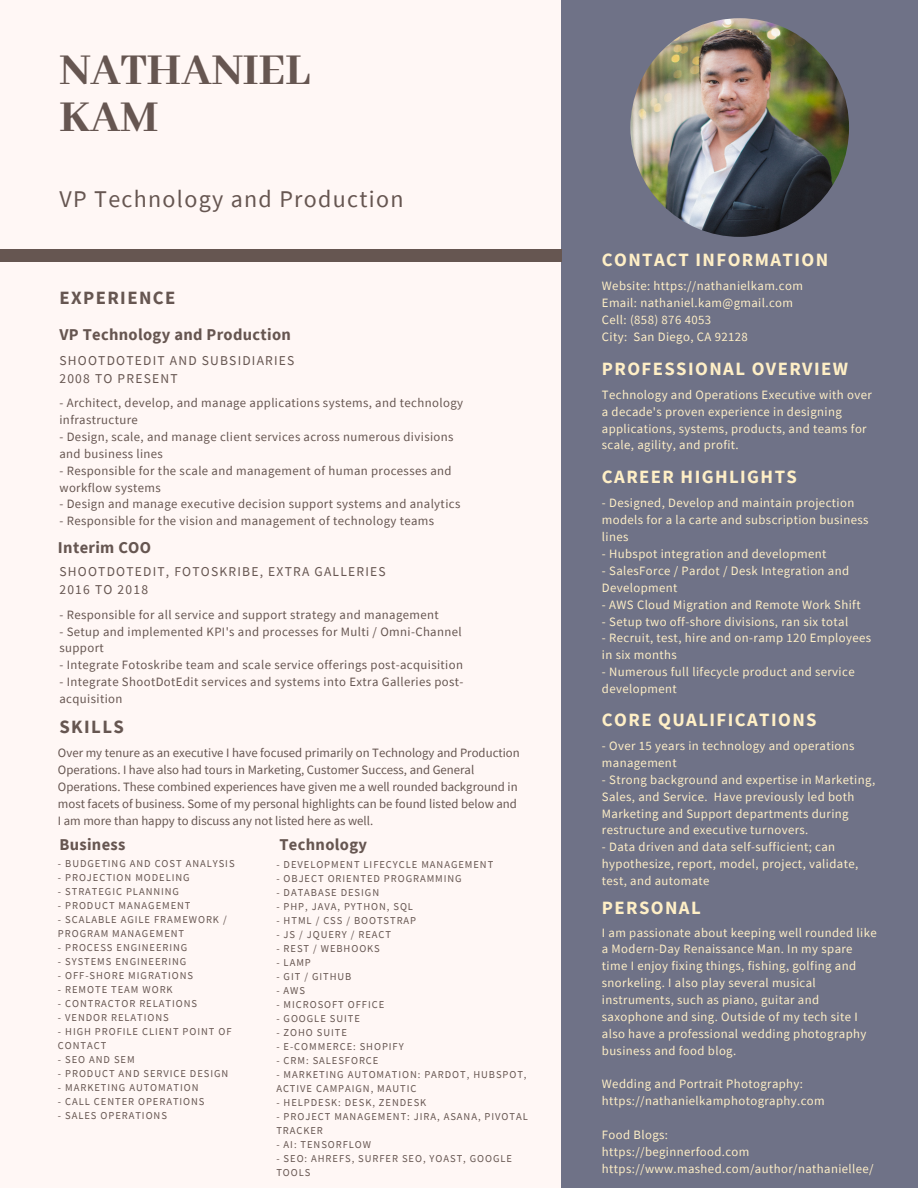
<style>
.page{position:relative;width:918px;height:1188px;background:#fff7f5}
.page>*{position:absolute;margin:0;border:0;box-sizing:border-box;transform-origin:0 0}
.t1{font:800 48px "Abhaya Libre";color:#665651}
.t2{font:24px "Source Sans Pro";letter-spacing:.055em;color:#665651}
.t3{font:700 18.75px "Source Sans Pro";letter-spacing:.075em;color:#ffefc6}
.t4{font:700 18.75px "Source Sans Pro";letter-spacing:.075em;color:#665651}
.t5{font:700 16.5px "Source Sans Pro";letter-spacing:.02em;color:#665651}
.t6{font:13.5px "Source Sans Pro";letter-spacing:.09em;color:#665651}
.t7{font:12.75px/16.8px "Source Sans Pro";letter-spacing:.03em;color:#ffefc6}
.t8{font:12.75px/16.8px "Source Sans Pro";letter-spacing:.03em;color:#665651}
.t9{font:12.75px/16.8px "Source Sans Pro";color:#665651}
.t10{font:10.5px/14px "Source Sans Pro";letter-spacing:.09em;color:#665651}
</style>
<div class="page">
<div style="left:561px;top:0;width:357px;height:1188px;background:#6f7287"></div>
<img style="left:630px;top:18px;width:219px;height:219px;border-radius:50%">
<div style="left:0;top:249px;width:562px;height:13px;background:#665651"></div>
<p class="t1" style="left:59px;top:43px;width:251px">NATHANIEL</p>
<p class="t1" style="left:59px;top:91px;width:100px">KAM</p>
<p class="t2" style="left:59px;top:183px;width:346px">VP Technology and Production</p>
<p class="t4" style="left:59px;top:286px;width:118px">EXPERIENCE</p>
<p class="t5" style="left:59px;top:324px;width:233px">VP Technology and Production</p>
<p class="t6" style="left:59px;top:352px;width:237px">SHOOTDOTEDIT AND SUBSIDIARIES</p>
<p class="t6" style="left:59px;top:370px;width:120px">2008 TO PRESENT</p>
<p class="t8" style="left:59px;top:394px;width:405px">- Architect, develop, and manage applications systems, and technology infrastructure</p>
<p class="t8" style="left:59px;top:428px;width:396px">- Design, scale, and manage client services across numerous divisions and business lines</p>
<p class="t8" style="left:59px;top:462px;width:394px">- Responsible for the scale and management of human processes and workflow systems</p>
<p class="t8" style="left:59px;top:495px;width:402px">- Design and manage executive decision support systems and analytics</p>
<p class="t8" style="left:59px;top:512px;width:376px">- Responsible for the vision and management of technology teams</p>
<p class="t5" style="left:58px;top:537px;width:95px">Interim COO</p>
<p class="t6" style="left:59px;top:563px;width:328px">SHOOTDOTEDIT, FOTOSKRIBE, EXTRA GALLERIES</p>
<p class="t6" style="left:59px;top:581px;width:90px">2016 TO 2018</p>
<p class="t8" style="left:59px;top:606px;width:381px">- Responsible for all service and support strategy and management</p>
<p class="t8" style="left:59px;top:623px;width:404px">- Setup and implemented KPI's and processes for Multi / Omni-Channel support</p>
<p class="t8" style="left:59px;top:656px;width:405px">- Integrate Fotoskribe team and scale service offerings post-acquisition</p>
<p class="t8" style="left:59px;top:673px;width:406px">- Integrate ShootDotEdit services and systems into Extra Galleries post&shy;acquisition</p>
<p class="t4" style="left:59px;top:715px;width:66px">SKILLS</p>
<p class="t9" style="left:58px;top:744px;width:463px">Over my tenure as an executive I have focused primarily on Technology and Production Operations. I have also had tours in Marketing, Customer Success, and General Operations. These combined experiences have given me a well rounded background in most facets of business. Some of my personal highlights can be found listed below and I am more than happy to discuss any not listed here as well.</p>
<p class="t5" style="left:59px;top:834px;width:68px">Business</p>
<p class="t10" style="left:58px;top:857px;width:178px">- BUDGETING AND COST ANALYSIS</p>
<p class="t10" style="left:58px;top:871px;width:133px">- PROJECTION MODELING</p>
<p class="t10" style="left:58px;top:885px;width:123px">- STRATEGIC PLANNING</p>
<p class="t10" style="left:58px;top:899px;width:134px">- PRODUCT MANAGEMENT</p>
<p class="t10" style="left:58px;top:913px;width:170px">- SCALABLE AGILE FRAMEWORK /<br>PROGRAM MANAGEMENT</p>
<p class="t10" style="left:58px;top:941px;width:131px">- PROCESS ENGINEERING</p>
<p class="t10" style="left:58px;top:955px;width:130px">- SYSTEMS ENGINEERING</p>
<p class="t10" style="left:58px;top:969px;width:137px">- OFF-SHORE MIGRATIONS</p>
<p class="t10" style="left:58px;top:983px;width:116px">- REMOTE TEAM WORK</p>
<p class="t10" style="left:58px;top:997px;width:141px">- CONTRACTOR RELATIONS</p>
<p class="t10" style="left:58px;top:1011px;width:112px">- VENDOR RELATIONS</p>
<p class="t10" style="left:58px;top:1025px;width:175px">- HIGH PROFILE CLIENT POINT OF<br>CONTACT</p>
<p class="t10" style="left:58px;top:1053px;width:78px">- SEO AND SEM</p>
<p class="t10" style="left:58px;top:1067px;width:172px">- PRODUCT AND SERVICE DESIGN</p>
<p class="t10" style="left:58px;top:1081px;width:142px">- MARKETING AUTOMATION</p>
<p class="t10" style="left:58px;top:1095px;width:148px">- CALL CENTER OPERATIONS</p>
<p class="t10" style="left:58px;top:1109px;width:110px">- SALES OPERATIONS</p>
<p class="t5" style="left:279px;top:834px;width:89px">Technology</p>
<p class="t10" style="left:276px;top:858px;width:218px">- DEVELOPMENT LIFECYCLE MANAGEMENT</p>
<p class="t10" style="left:276px;top:872px;width:187px">- OBJECT ORIENTED PROGRAMMING</p>
<p class="t10" style="left:276px;top:886px;width:104px">- DATABASE DESIGN</p>
<p class="t10" style="left:276px;top:900px;width:138px">- PHP, JAVA, PYTHON, SQL</p>
<p class="t10" style="left:276px;top:914px;width:141px">- HTML / CSS / BOOTSTRAP</p>
<p class="t10" style="left:276px;top:928px;width:116px">- JS / JQUERY / REACT</p>
<p class="t10" style="left:276px;top:942px;width:105px">- REST / WEBHOOKS</p>
<p class="t10" style="left:276px;top:956px;width:36px">- LAMP</p>
<p class="t10" style="left:276px;top:970px;width:77px">- GIT / GITHUB</p>
<p class="t10" style="left:276px;top:984px;width:30px">- AWS</p>
<p class="t10" style="left:276px;top:998px;width:109px">- MICROSOFT OFFICE</p>
<p class="t10" style="left:276px;top:1012px;width:85px">- GOOGLE SUITE</p>
<p class="t10" style="left:276px;top:1026px;width:72px">- ZOHO SUITE</p>
<p class="t10" style="left:276px;top:1040px;width:129px">- E-COMMERCE: SHOPIFY</p>
<p class="t10" style="left:276px;top:1054px;width:104px">- CRM: SALESFORCE</p>
<p class="t10" style="left:276px;top:1068px;width:252px">- MARKETING AUTOMATION: PARDOT, HUBSPOT,<br>ACTIVE CAMPAIGN, MAUTIC</p>
<p class="t10" style="left:276px;top:1096px;width:151px">- HELPDESK: DESK, ZENDESK</p>
<p class="t10" style="left:276px;top:1110px;width:253px">- PROJECT MANAGEMENT: JIRA, ASANA, PIVOTAL<br>TRACKER</p>
<p class="t10" style="left:276px;top:1138px;width:96px">- AI: TENSORFLOW</p>
<p class="t10" style="left:276px;top:1152px;width:237px">- SEO: AHREFS, SURFER SEO, YOAST, GOOGLE<br>TOOLS</p>
<p class="t3" style="left:602px;top:248px;width:228px">CONTACT INFORMATION</p>
<p class="t7" style="left:602px;top:277px;width:202px">Website: https://nathanielkam.com</p>
<p class="t7" style="left:602px;top:294px;width:193px">Email: nathaniel.kam@gmail.com</p>
<p class="t7" style="left:602px;top:311px;width:111px">Cell: (858) 876 4053</p>
<p class="t7" style="left:602px;top:328px;width:148px">City: San Diego, CA 92128</p>
<p class="t3" style="left:602px;top:356px;width:248px">PROFESSIONAL OVERVIEW</p>
<p class="t7" style="left:602px;top:386px;width:272px">Technology and Operations Executive with over a decade's proven experience in designing applications, systems, products, and teams for scale, agility, and profit.</p>
<p class="t3" style="left:602px;top:465px;width:197px">CAREER HIGHLIGHTS</p>
<p class="t7" style="left:602px;top:494px;width:268px">- Designed, Develop and maintain projection models for a la carte and subscription business lines</p>
<p class="t7" style="left:602px;top:545px;width:226px">- Hubspot integration and development</p>
<p class="t7" style="left:602px;top:562px;width:249px">- SalesForce / Pardot / Desk Integration and<br>Development</p>
<p class="t7" style="left:602px;top:596px;width:260px">- AWS Cloud Migration and Remote Work Shift</p>
<p class="t7" style="left:602px;top:613px;width:248px">- Setup two off-shore divisions, ran six total</p>
<p class="t7" style="left:602px;top:629px;width:271px">- Recruit, test, hire and on-ramp 120 Employees in six months</p>
<p class="t7" style="left:602px;top:663px;width:254px">- Numerous full lifecycle product and service development</p>
<p class="t3" style="left:602px;top:707px;width:216px">CORE QUALIFICATIONS</p>
<p class="t7" style="left:602px;top:737px;width:254px">- Over 15 years in technology and operations management</p>
<p class="t7" style="left:602px;top:771px;width:275px">- Strong background and expertise in Marketing, Sales, and Service. Have previously led both Marketing and Support departments during restructure and executive turnovers.</p>
<p class="t7" style="left:602px;top:838px;width:258px">- Data driven and data self-sufficient; can hypothesize, report, model, project, validate, test, and automate</p>
<p class="t3" style="left:602px;top:895px;width:100px">PERSONAL</p>
<p class="t7" style="left:602px;top:924px;width:276px">I am passionate about keeping well rounded like a Modern-Day Renaissance Man. In my spare time I enjoy fixing things, fishing, golfing and snorkeling. I also play several musical instruments, such as piano, guitar and saxophone and sing. Outside of my tech site I also have a professional wedding photography business and food blog.</p>
<p class="t7" style="left:602px;top:1075px;width:203px">Wedding and Portrait Photography:</p>
<p class="t7" style="left:602px;top:1092px;width:224px">https://nathanielkamphotography.com</p>
<p class="t7" style="left:602px;top:1126px;width:68px">Food Blogs:</p>
<p class="t7" style="left:602px;top:1143px;width:149px">https://beginnerfood.com</p>
<p class="t7" style="left:602px;top:1160px;width:273px">https://www.mashed.com/author/nathaniellee/</p>
</div>
